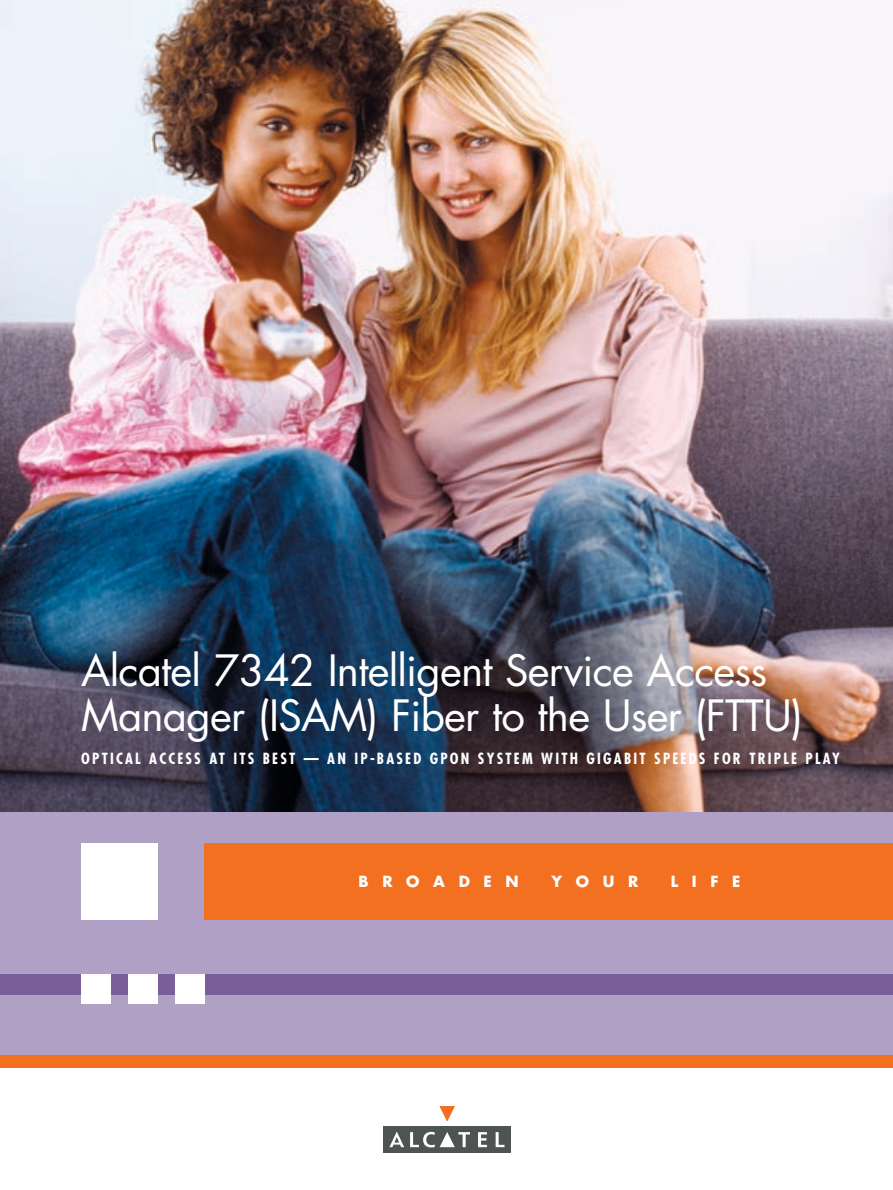
<style>
.page{position:relative;width:893px;height:1190px;background:#fff}
.page>*{position:absolute;margin:0;border:0;box-sizing:border-box;transform-origin:0 0}
.t1{font:42px/45px "Futura";letter-spacing:-.02em;color:#fff}
.t2{font:700 condensed 15px "Futura";letter-spacing:.145em;color:#fff}
.t3{font:700 15px "Futura";letter-spacing:.91em;color:#fff}
</style>
<div class="page">
<div style="left:383px;top:1126px;width:128px;height:27px;background:#4d5452"></div>
<svg style="left:389px;top:1131px;width:15px;height:16px"></svg>
<svg style="left:478px;top:1132px;width:9px;height:15px"></svg>
<svg style="left:495px;top:1132px;width:9px;height:15px"></svg>
<svg style="left:410px;top:1131px;width:60px;height:16px"></svg>
<svg style="left:439px;top:1106px;width:16px;height:15px"></svg>
<img style="left:0;top:0;width:892px;height:812px">
<div style="left:0;top:812px;width:892px;height:245px;background:#b0a0c6"></div>
<div style="left:0;top:974px;width:892px;height:21px;background:#7a5e9a"></div>
<div style="left:81px;top:974px;width:30px;height:29px;background:#fff"></div>
<div style="left:128px;top:974px;width:30px;height:29px;background:#fff"></div>
<div style="left:175px;top:974px;width:30px;height:29px;background:#fff"></div>
<div style="left:81px;top:843px;width:77px;height:77px;background:#fff"></div>
<div style="left:0;top:1054px;width:892px;height:13px;background:#f37021"></div>
<div style="left:205px;top:843px;width:687px;height:77px;background:#f37021"></div>
<h1 class="t1" style="left:81px;top:651px;width:723px">Alcatel 7342 Intelligent Service Access<br>Manager (ISAM) Fiber to the User (FTTU)</h1>
<p class="t2" style="left:81px;top:751px;width:760px">OPTICAL ACCESS AT ITS BEST — AN IP-BASED GPON SYSTEM WITH GIGABIT SPEEDS FOR TRIPLE PLAY</p>
<p class="t3" style="left:358px;top:874px;width:162px">BROADEN</p>
<p class="t3" style="left:551px;top:874px;width:88px">YOUR</p>
<p class="t3" style="left:670px;top:874px;width:71px">LIFE</p>
</div>
